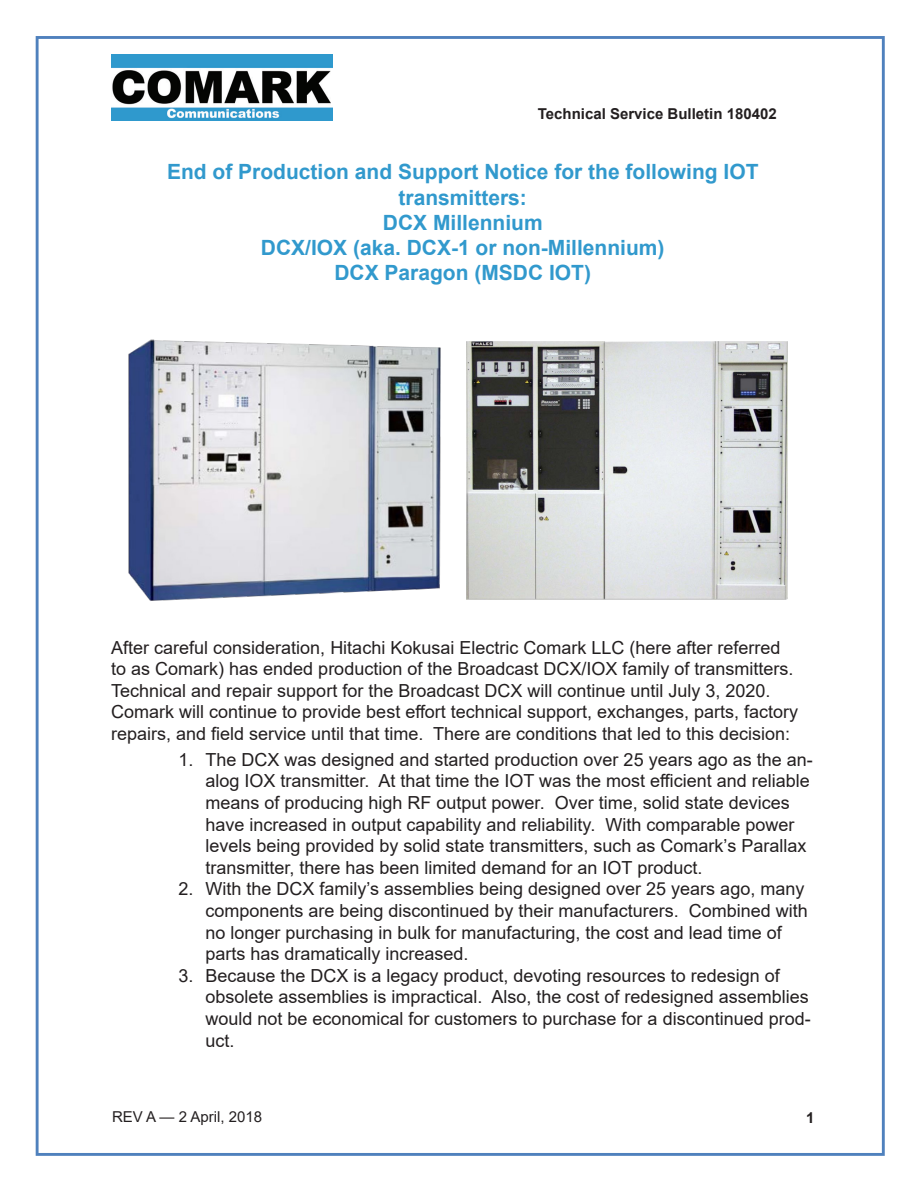
<style>
.page{position:relative;width:918px;height:1188px;background:#fff}
.page>*{position:absolute;margin:0;border:0;box-sizing:border-box;transform-origin:0 0}
.Paragraph_Style_1_1{font:700 21px/25.2px "Arial";color:#3199cd;text-align:center}
.Paragraph_Style_1{font:18px/21.6px "Arial";color:#231f20}
.t1{font:700 15px "Arial";color:#231f20}
.t2{font:15px "Arial";color:#231f20}
</style>
<div class="page">
<img style="left:35px;top:36px;width:850px;height:1120px">
<div style="left:98px;top:51px;width:252px;height:75px;background:#fff"></div>
<img style="left:111px;top:54px;width:221px;height:67px">
<img style="left:111px;top:331px;width:340px;height:277px">
<img style="left:467px;top:341px;width:321px;height:259px">
<p class="t1" style="left:538px;top:103px;width:241px">Technical Service Bulletin 180402</p>
<p class="Paragraph_Style_1_1" style="left:167px;top:160px;width:593px">End of Production and Support Notice for the following IOT transmitters:</p>
<p class="Paragraph_Style_1_1" style="left:383px;top:210px;width:161px">DCX Millennium</p>
<p class="Paragraph_Style_1_1" style="left:261px;top:235px;width:405px">DCX/IOX (aka. DCX-1 or non-Millennium)</p>
<p class="Paragraph_Style_1_1" style="left:334px;top:261px;width:258px">DCX Paragon (MSDC IOT)</p>
<p class="Paragraph_Style_1" style="left:111px;top:636px;width:688px">After careful consideration, Hitachi Kokusai Electric Comark LLC (here after referred to as Comark) has ended production of the Broadcast DCX/IOX family of transmitters.<br>Technical and repair support for the Broadcast DCX will continue until July 3, 2020.<br>Comark will continue to provide best effort technical support, exchanges, parts, factory repairs, and field service until that time. There are conditions that led to this decision:</p>
<p class="Paragraph_Style_1" style="left:205px;top:749px;width:609px;text-indent:-27px">1. The DCX was designed and started production over 25 years ago as the an&shy;alog IOX transmitter. At that time the IOT was the most efficient and reliable means of producing high RF output power. Over time, solid state devices have increased in output capability and reliability. With comparable power levels being provided by solid state transmitters, such as Comark’s Parallax transmitter, there has been limited demand for an IOT product.</p>
<p class="Paragraph_Style_1" style="left:205px;top:878px;width:604px;text-indent:-27px">2. With the DCX family’s assemblies being designed over 25 years ago, many components are being discontinued by their manufacturers. Combined with no longer purchasing in bulk for manufacturing, the cost and lead time of parts has dramatically increased.</p>
<p class="Paragraph_Style_1" style="left:205px;top:965px;width:607px;text-indent:-27px">3. Because the DCX is a legacy product, devoting resources to redesign of obsolete assemblies is impractical. Also, the cost of redesigned assemblies would not be economical for customers to purchase for a discontinued prod&shy;uct.</p>
<p class="t2" style="left:112px;top:1107px;width:152px">REV A — 2 April, 2018</p>
<p class="t1" style="left:806px;top:1107px;width:10px">1</p>
</div>
